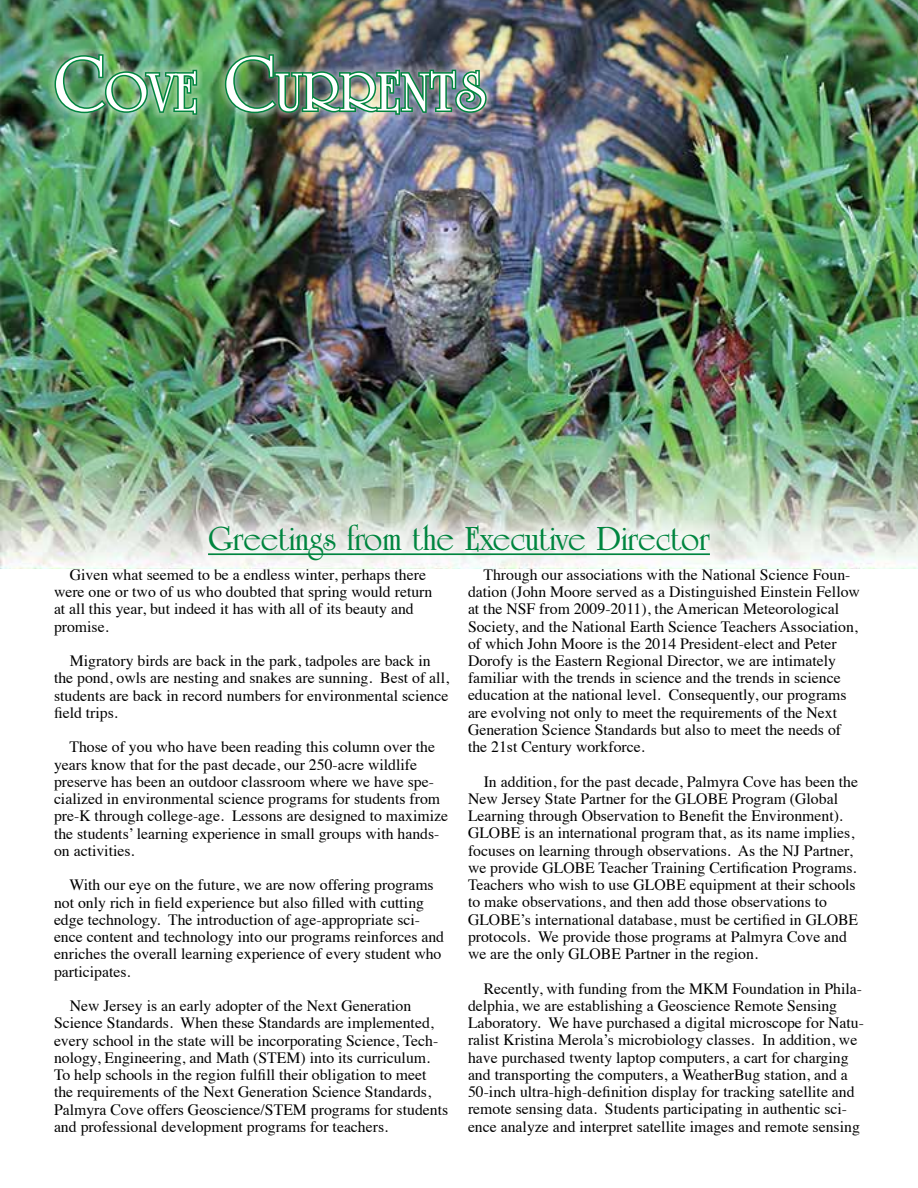
<style>
.page{position:relative;width:918px;height:1188px;background:#fff}
.page>*{position:absolute;margin:0;border:0;box-sizing:border-box;transform-origin:0 0}
.t1{font:700 57.75px "University Roman BT";color:#fff}
.t2{font:700 36px "University Roman BT";color:#00853f}
.t3{font:15.75px/17.2px "Times";color:#000}
.s1{font-size:82.5px}
</style>
<div class="page">
<img style="left:0;top:0;width:918px;height:568px">
<div style="left:48px;top:48px;width:445px;height:73px;background:#fff;opacity:.75"></div>
<img style="left:53px;top:53px;width:146px;height:63px">
<img style="left:223px;top:53px;width:265px;height:63px">
<svg style="left:194px;top:510px;width:530px;height:59px"></svg>
<hr style="left:208px;top:553px;width:502px;height:2px;background:#00853f">
<h1 class="t1" style="left:54px;top:58px;width:434px"><span class="s1">C</span>OVE <span class="s1">C</span>URRENTS</h1>
<h2 class="t2" style="left:208px;top:517px;width:503px">Greetings from the Executive Director</h2>
<p class="t3" style="left:54px;top:565px;width:380px;text-indent:16px">Given what seemed to be a endless winter, perhaps there were one or two of us who doubted that spring would return at all this year, but indeed it has with all of its beauty and promise.</p>
<p class="t3" style="left:54px;top:651px;width:397px;text-indent:16px">Migratory birds are back in the park, tadpoles are back in the pond, owls are nesting and snakes are sunning. Best of all, students are back in record numbers for environmental science field trips.</p>
<p class="t3" style="left:54px;top:737px;width:396px;text-indent:15px">Those of you who have been reading this column over the years know that for the past decade, our 250-acre wildlife preserve has been an outdoor classroom where we have spe&shy;cialized in environmental science programs for students from pre-K through college-age. Lessons are designed to maximize the students’ learning experience in small groups with hands&shy;on activities.</p>
<p class="t3" style="left:54px;top:875px;width:392px;text-indent:15px">With our eye on the future, we are now offering programs not only rich in field experience but also filled with cutting edge technology. The introduction of age-appropriate sci&shy;ence content and technology into our programs reinforces and enriches the overall learning experience of every student who participates.</p>
<p class="t3" style="left:54px;top:996px;width:396px;text-indent:16px">New Jersey is an early adopter of the Next Generation Science Standards. When these Standards are implemented, every school in the state will be incorporating Science, Tech&shy;nology, Engineering, and Math (STEM) into its curriculum.<br>To help schools in the region fulfill their obligation to meet the requirements of the Next Generation Science Standards, Palmyra Cove offers Geoscience/STEM programs for students and professional development programs for teachers.</p>
<p class="t3" style="left:468px;top:565px;width:393px;text-indent:15px">Through our associations with the National Science Foun&shy;dation (John Moore served as a Distinguished Einstein Fellow at the NSF from 2009-2011), the American Meteorological Society, and the National Earth Science Teachers Association, of which John Moore is the 2014 President-elect and Peter Dorofy is the Eastern Regional Director, we are intimately familiar with the trends in science and the trends in science education at the national level. Consequently, our programs are evolving not only to meet the requirements of the Next Generation Science Standards but also to meet the needs of the 21st Century workforce.</p>
<p class="t3" style="left:468px;top:771px;width:392px;text-indent:16px">In addition, for the past decade, Palmyra Cove has been the New Jersey State Partner for the GLOBE Program (Global Learning through Observation to Benefit the Environment).<br>GLOBE is an international program that, as its name implies, focuses on learning through observations. As the NJ Partner, we provide GLOBE Teacher Training Certification Programs.<br>Teachers who wish to use GLOBE equipment at their schools to make observations, and then add those observations to GLOBE’s international database, must be certified in GLOBE protocols. We provide those programs at Palmyra Cove and we are the only GLOBE Partner in the region.</p>
<p class="t3" style="left:468px;top:978px;width:398px;text-indent:16px">Recently, with funding from the MKM Foundation in Phila&shy;delphia, we are establishing a Geoscience Remote Sensing Laboratory. We have purchased a digital microscope for Natu&shy;ralist Kristina Merola’s microbiology classes. In addition, we have purchased twenty laptop computers, a cart for charging and transporting the computers, a WeatherBug station, and a 50-inch ultra-high-definition display for tracking satellite and remote sensing data. Students participating in authentic sci&shy;ence analyze and interpret satellite images and remote sensing</p>
</div>
